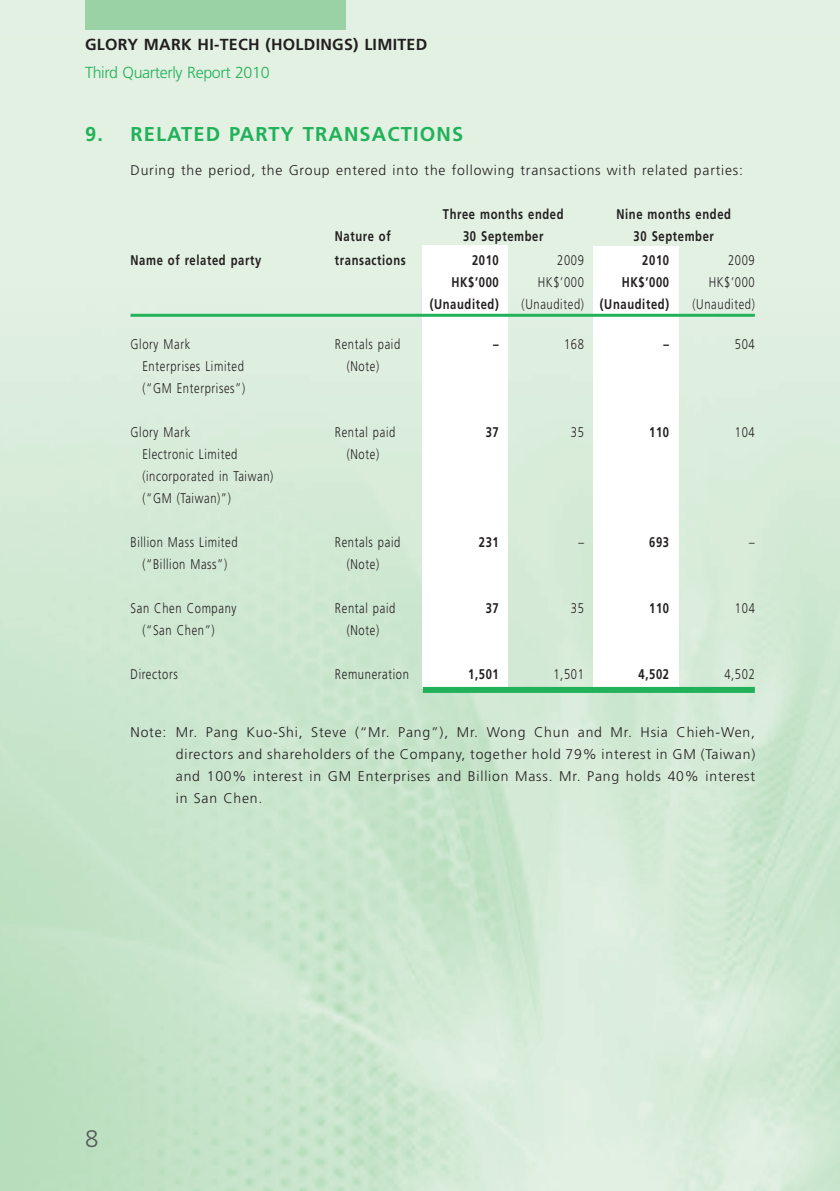
<style>
.page{position:relative;width:840px;height:1191px;background:#fff}
.page>*{position:absolute;margin:0;border:0;box-sizing:border-box;transform-origin:0 0}
.t1{font:700 20px "Frutiger LT Std";color:#21b259}
.t2{font:700 16px "Frutiger LT Std";letter-spacing:.015em;color:#231f20}
.t3{font:300 16px "Frutiger LT Std";letter-spacing:-.025em;color:#21b259}
.t4{font:300 14px/22px "Frutiger LT Std";letter-spacing:.055em;color:#231f20;scale:.8 1}
.t5{font:300 14px/22px "Frutiger LT Std";letter-spacing:.055em;color:#231f20;text-align:justify}
.t6{font:700 14px "Frutiger LT Std";letter-spacing:.055em;color:#231f20;scale:.8 1}
.s1{font-weight:300}
.s2{font-weight:700}
</style>
<div class="page">
<div style="left:0;top:0;width:839px;height:1191px;background:#e2f1e4"></div>
<img style="left:0;top:36px;width:840px;height:1155px">
<div style="left:85px;top:0;width:260px;height:30px;background:#9bd2a5"></div>
<div style="left:422px;top:245px;width:85px;height:443px;background:#fff"></div>
<div style="left:592px;top:247px;width:85px;height:443px;background:#fff"></div>
<hr style="left:130px;top:314px;width:624px;height:3px;background:#21b259">
<div style="left:422px;top:687px;width:332px;height:6px;background:#21b259"></div>
<p class="t2" style="left:85px;top:35px;width:86px">GLORY MARK</p>
<p class="t2" style="left:197px;top:35px;width:205px">HI-TECH (HOLDINGS) LIMITED</p>
<p class="t3" style="left:85px;top:63px;width:186px">Third Quarterly Report 2010</p>
<h1 class="t1" style="left:85px;top:123px;width:37px">9. RE</h1>
<h1 class="t1" style="left:156px;top:123px;width:26px">LATED</h1>
<h1 class="t1" style="left:229px;top:123px;width:14px">PART</h1>
<h1 class="t1" style="left:280px;top:123px;width:38px">Y TRANSA</h1>
<h1 class="t1" style="left:387px;top:123px;width:27px">CTIONS</h1>
<p class="t5" style="left:130px;top:159px;width:613px">During the period, the Group entered into the following transactions with related parties:</p>
<p class="t6" style="left:442px;top:206px;width:190px">Three months ended N</p>
<p class="t6" style="left:624px;top:206px;width:134px">ine months ended</p>
<p class="t6" style="left:334px;top:228px;width:71px">N ature of</p>
<p class="t6" style="left:463px;top:228px;width:102px">30 September</p>
<p class="t6" style="left:633px;top:228px;width:102px">30 September</p>
<p class="t6" style="left:130px;top:252px;width:165px">Name of related party</p>
<p class="t6" style="left:334px;top:252px;width:90px">transactions</p>
<p class="t6" style="left:471px;top:252px;width:77px">2010 <span class="s1">2</span></p>
<p class="t4" style="left:563px;top:249px;width:26px">009</p>
<p class="t6" style="left:642px;top:252px;width:62px">2010 <span class="s1">2</span></p>
<p class="t4" style="left:734px;top:249px;width:26px">009</p>
<p class="t6" style="left:451px;top:274px;width:61px">HK$’000</p>
<p class="t4" style="left:537px;top:271px;width:59px">HK$’000</p>
<p class="t6" style="left:621px;top:274px;width:61px">HK$’000</p>
<p class="t4" style="left:708px;top:271px;width:59px">HK$’000</p>
<p class="t6" style="left:429px;top:296px;width:88px">(Unaudited)</p>
<p class="t4" style="left:521px;top:293px;width:186px">(Unaudited) <span class="s2">(Unaudited)</span></p>
<p class="t4" style="left:692px;top:293px;width:79px">(Unaudited)</p>
<p class="t4" style="left:130px;top:333px;width:76px">Glory Mark</p>
<p class="t4" style="left:334px;top:333px;width:83px">Rentals paid</p>
<p class="t6" style="left:493px;top:336px;width:8px">–</p>
<p class="t4" style="left:563px;top:333px;width:26px">168</p>
<p class="t6" style="left:663px;top:336px;width:8px">–</p>
<p class="t4" style="left:734px;top:333px;width:26px">504</p>
<p class="t4" style="left:142px;top:355px;width:128px">Enterprises Limited</p>
<p class="t4" style="left:346px;top:355px;width:42px">(Note)</p>
<p class="t4" style="left:142px;top:377px;width:130px">(“GM Enterprises”)</p>
<p class="t4" style="left:130px;top:421px;width:76px">Glory Mark</p>
<p class="t4" style="left:335px;top:421px;width:77px">Rental paid</p>
<p class="t6" style="left:485px;top:424px;width:18px">37</p>
<p class="t4" style="left:570px;top:421px;width:18px">35</p>
<p class="t6" style="left:648px;top:424px;width:26px">110</p>
<p class="t4" style="left:734px;top:421px;width:26px">104</p>
<p class="t4" style="left:142px;top:443px;width:120px">Electronic Limited</p>
<p class="t4" style="left:346px;top:443px;width:42px">(Note)</p>
<p class="t4" style="left:142px;top:465px;width:165px">(incorporated in Taiwan) (“GM (Taiwan)”)</p>
<p class="t4" style="left:130px;top:531px;width:135px">Billion Mass Limited</p>
<p class="t4" style="left:335px;top:531px;width:83px">Rentals paid</p>
<p class="t6" style="left:478px;top:534px;width:26px">231</p>
<p class="t4" style="left:578px;top:531px;width:8px">–</p>
<p class="t6" style="left:648px;top:534px;width:26px">693</p>
<p class="t4" style="left:748px;top:531px;width:8px">–</p>
<p class="t4" style="left:142px;top:553px;width:107px">(“Billion Mass”)</p>
<p class="t4" style="left:346px;top:553px;width:42px">(Note)</p>
<p class="t4" style="left:130px;top:597px;width:134px">San Chen Company</p>
<p class="t4" style="left:335px;top:597px;width:77px">Rental paid</p>
<p class="t6" style="left:485px;top:600px;width:18px">37</p>
<p class="t4" style="left:570px;top:597px;width:18px">35</p>
<p class="t6" style="left:648px;top:600px;width:26px">110</p>
<p class="t4" style="left:734px;top:597px;width:26px">104</p>
<p class="t4" style="left:142px;top:619px;width:92px">(“San Chen”)</p>
<p class="t4" style="left:346px;top:619px;width:42px">(Note)</p>
<p class="t4" style="left:130px;top:663px;width:60px">Directors</p>
<p class="t4" style="left:335px;top:663px;width:94px">Remuneration</p>
<p class="t6" style="left:468px;top:666px;width:40px">1,501</p>
<p class="t4" style="left:553px;top:663px;width:40px">1,501</p>
<p class="t6" style="left:638px;top:666px;width:40px">4,502</p>
<p class="t4" style="left:724px;top:663px;width:38px">4,502</p>
<p class="t5" style="left:176px;top:721px;width:580px;text-indent:-45px">Note: Mr. Pang Kuo-Shi, Steve (“Mr. Pang”), Mr. Wong Chun and Mr. Hsia Chieh-Wen, directors and shareholders of the Company, together hold 79% interest in GM (Taiwan) and 100% interest in GM Enterprises and Billion Mass. Mr. Pang holds 40% interest in San Chen.</p>
</div>
